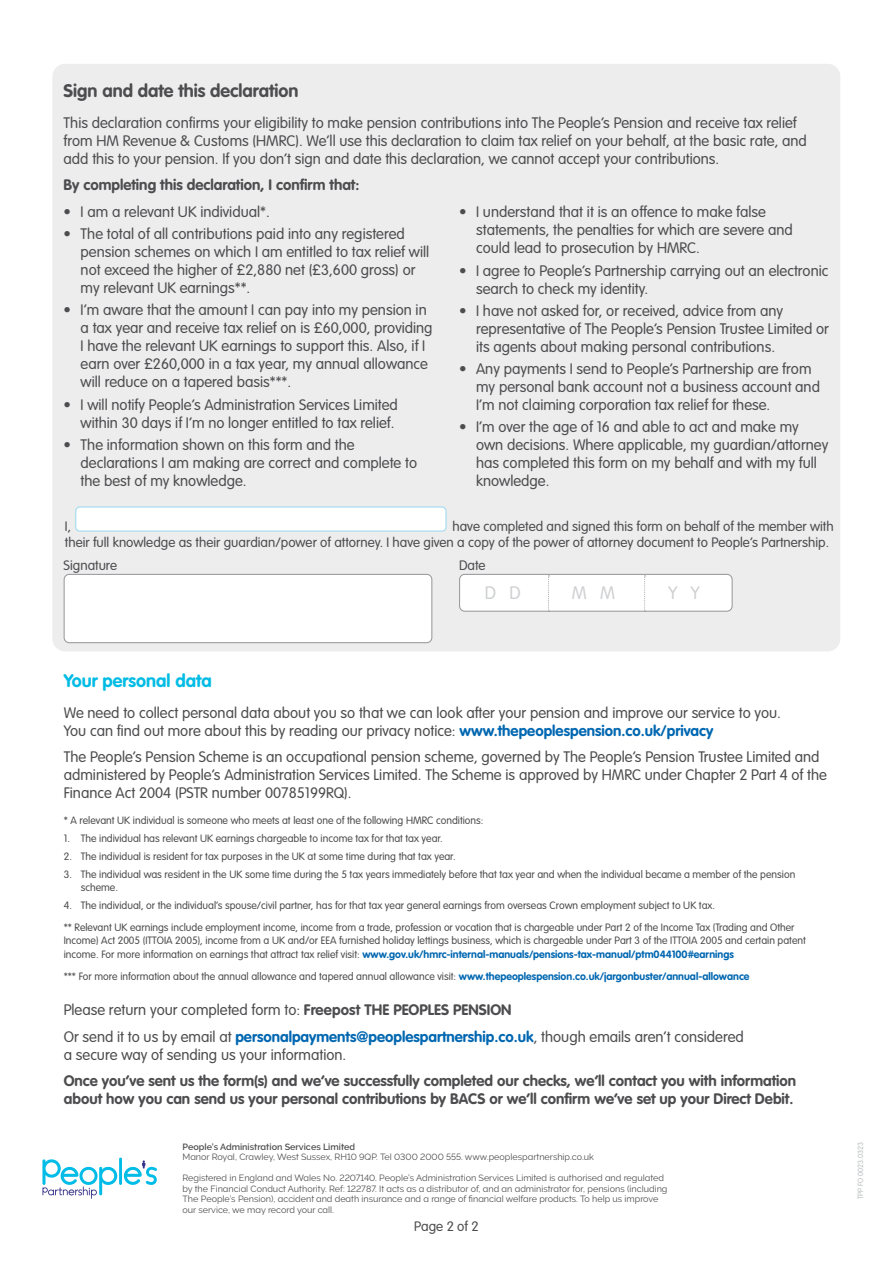
<style>
.page{position:relative;width:893px;height:1263px;background:#fff}
.page>*{position:absolute;margin:0;border:0;box-sizing:border-box;transform-origin:0 0}
.t1{font:700 18px "VAG Rounded Std";color:#4d4d4f}
.t2{font:700 18px "VAG Rounded Std";color:#00bce4}
.t3{font:300 17.85px "VAG Rounded Std";color:#cfd0d2}
.t4{font:300 15px/18px "VAG Rounded Std";color:#4d4d4f}
.t5{font:700 15px/18px "VAG Rounded Std";color:#4d4d4f}
.t6{font:300 13.5px/16.5px "VAG Rounded Std";color:#4d4d4f}
.t7{font:300 10.5px/13.5px "VAG Rounded Std";color:#4d4d4f}
.t8{font:9px/10.5px "Raleway";color:#4d4d4f}
.t9{font:600 9px "Raleway";color:#4d4d4f}
.t10{font:300 7.5px "VAG Rounded Std";color:#bcbec0}
.s1{font-weight:700;color:#0067b1}
.s2{font-weight:700}
</style>
<div class="page">
<div style="left:52px;top:64px;width:788px;height:587px;background:#ededee;border-radius:13px"></div>
<div style="left:64px;top:574px;width:368px;height:69px;background:#fff;border-radius:5px"></div>
<div style="left:64px;top:574px;width:368px;height:69px;border:1px solid #939598;border-radius:5px"></div>
<div style="left:460px;top:574px;width:272px;height:37px;background:#fff;border-radius:5px"></div>
<div style="left:459px;top:574px;width:274px;height:38px;border:1px solid #939598;border-radius:5px"></div>
<svg style="left:548px;top:575px;width:2px;height:37px"></svg>
<svg style="left:644px;top:575px;width:2px;height:37px"></svg>
<div style="left:76px;top:507px;width:370px;height:24px;background:#fff;border-radius:4px"></div>
<div style="left:75px;top:507px;width:371px;height:24px;border:1px solid #97d9ef;border-radius:4px"></div>
<svg style="left:42px;top:1157px;width:115px;height:42px"></svg>
<p class="t1" style="left:64px;top:80px;width:236px">Sign and date this declaration</p>
<p class="t4" style="left:64px;top:114px;width:745px">This declaration confirms your eligibility to make pension contributions into The People’s Pension and receive tax relief from HM Revenue &amp; Customs (HMRC). We’ll use this declaration to claim tax relief on your behalf, at the basic rate, and add this to your pension. If you don’t sign and date this declaration, we cannot accept your contributions.</p>
<p class="t5" style="left:64px;top:177px;width:297px">By completing this declaration, I confirm that:</p>
<p class="t4" style="left:64px;top:203px;width:208px">• I am a relevant UK individual*.</p>
<p class="t4" style="left:81px;top:225px;width:350px;text-indent:-17px">• The total of all contributions paid into any registered pension schemes on which I am entitled to tax relief will not exceed the higher of £2,880 net (£3,600 gross) or my relevant UK earnings**.</p>
<p class="t4" style="left:81px;top:302px;width:353px;text-indent:-17px">• I’m aware that the amount I can pay into my pension in a tax year and receive tax relief on is £60,000, providing I have the relevant UK earnings to support this. Also, if I earn over £260,000 in a tax year, my annual allowance will reduce on a tapered basis***.</p>
<p class="t4" style="left:64px;top:396px;width:336px;text-align:right">• I will notify People’s Administration Services Limited within 30 days if I’m no longer entitled to tax relief.</p>
<p class="t4" style="left:81px;top:436px;width:338px;text-indent:-17px">• The information shown on this form and the declarations I am making are correct and complete to the best of my knowledge.</p>
<p class="t4" style="left:476px;top:204px;width:318px;text-indent:-17px">• I understand that it is an offence to make false statements, the penalties for which are severe and could lead to prosecution by HMRC.</p>
<p class="t4" style="left:476px;top:262px;width:354px;text-indent:-17px">• I agree to People’s Partnership carrying out an electronic search to check my identity.</p>
<p class="t4" style="left:476px;top:302px;width:354px;text-indent:-17px">• I have not asked for, or received, advice from any representative of The People’s Pension Trustee Limited or its agents about making personal contributions.</p>
<p class="t4" style="left:476px;top:360px;width:345px;text-indent:-17px">• Any payments I send to People’s Partnership are from my personal bank account not a business account and<br>I’m not claiming corporation tax relief for these.</p>
<p class="t4" style="left:476px;top:419px;width:354px;text-indent:-17px">• I’m over the age of 16 and able to act and make my own decisions. Where applicable, my guardian/attorney has completed this form on my behalf and with my full knowledge.</p>
<p class="t6" style="left:65px;top:518px;width:770px;text-indent:388px">have completed and signed this form on behalf of the member with their full knowledge as their guardian/power of attorney. I have given a copy of the power of attorney document to People’s Partnership.</p>
<p class="t6" style="left:64px;top:557px;width:55px">Signature</p>
<p class="t6" style="left:459px;top:557px;width:28px">Date</p>
<p class="t6" style="left:65px;top:518px;width:8px">I,</p>
<p class="t3" style="left:485px;top:582px;width:37px">D D</p>
<p class="t3" style="left:572px;top:582px;width:45px">M M</p>
<p class="t3" style="left:669px;top:582px;width:33px">Y Y</p>
<p class="t2" style="left:64px;top:670px;width:149px">Your personal data</p>
<p class="t4" style="left:64px;top:704px;width:719px">We need to collect personal data about you so that we can look after your pension and improve our service to you.<br>You can find out more about this by reading our privacy notice: <span class="s1">www.thepeoplespension.co.uk/privacy</span></p>
<p class="t4" style="left:64px;top:748px;width:765px">The People’s Pension Scheme is an occupational pension scheme, governed by The People’s Pension Trustee Limited and administered by People’s Administration Services Limited. The Scheme is approved by HMRC under Chapter 2 Part 4 of the<br>Finance Act 2004 (PSTR number 00785199RQ).</p>
<p class="t7" style="left:64px;top:814px;width:421px">* A relevant UK individual is someone who meets at least one of the following HMRC conditions:</p>
<p class="t7" style="left:64px;top:832px;width:381px">1. The individual has relevant UK earnings chargeable to income tax for that tax year.</p>
<p class="t7" style="left:64px;top:850px;width:393px">2. The individual is resident for tax purposes in the UK at some time during that tax year.</p>
<p class="t7" style="left:81px;top:867px;width:716px;text-indent:-17px">3. The individual was resident in the UK some time during the 5 tax years immediately before that tax year and when the individual became a member of the pension scheme.</p>
<p class="t7" style="left:64px;top:894px;width:732px;line-height:22px">4. The individual, or the individual’s spouse/civil partner, has for that tax year general earnings from overseas Crown employment subject to UK tax.<br>** Relevant UK earnings include employment income, income from a trade, profession or vocation that is chargeable under Part 2 of the Income Tax (Trading and Other</p>
<p class="t7" style="left:64px;top:934px;width:744px">Income) Act 2005 (ITTOIA 2005), income from a UK and/or EEA furnished holiday lettings business, which is chargeable under Part 3 of the ITTOIA 2005 and certain patent income. For more information on earnings that attract tax relief visit: <span class="s1">www.gov.uk/hmrc-internal-manuals/pensions-tax-manual/ptm044100#earnings</span></p>
<p class="t7" style="left:64px;top:970px;width:687px">*** For more information about the annual allowance and tapered annual allowance visit: <span class="s1">www.thepeoplespension.co.uk/jargonbuster/annual-allowance</span></p>
<p class="t4" style="left:64px;top:997px;width:682px;line-height:26.5px">Please return your completed form to: <span class="s2">Freepost THE PEOPLES PENSION<br></span>Or send it to us by email at <span class="s1">personalpayments@peoplespartnership.co.uk</span>, though emails aren’t considered</p>
<p class="t4" style="left:64px;top:1046px;width:284px">a secure way of sending us your information.</p>
<p class="t5" style="left:64px;top:1072px;width:734px">Once you’ve sent us the form(s) and we’ve successfully completed our checks, we’ll contact you with information about how you can send us your personal contributions by BACS or we’ll confirm we’ve set up your Direct Debit.</p>
<p class="t9" style="left:182px;top:1141px;width:174px">People’s Administration Services Limited</p>
<p class="t8" style="left:182px;top:1151px;width:413px">Manor Royal, Crawley, West Sussex, RH10 9QP. Tel 0300 2000 555. www.peoplespartnership.co.uk</p>
<p class="t8" style="left:182px;top:1172px;width:487px">Registered in England and Wales No. 2207140. People’s Administration Services Limited is authorised and regulated by the Financial Conduct Authority. Ref: 122787. It acts as a distributor of, and an administrator for, pensions (including The People’s Pension), accident and death insurance and a range of financial welfare products. To help us improve our service, we may record your call.</p>
<p class="t6" style="left:414px;top:1218px;width:66px">Page 2 of 2</p>
<p class="t10" style="left:856px;top:1199px;width:59px;rotate:-90deg">TPP FO 0023.0323</p>
</div>
